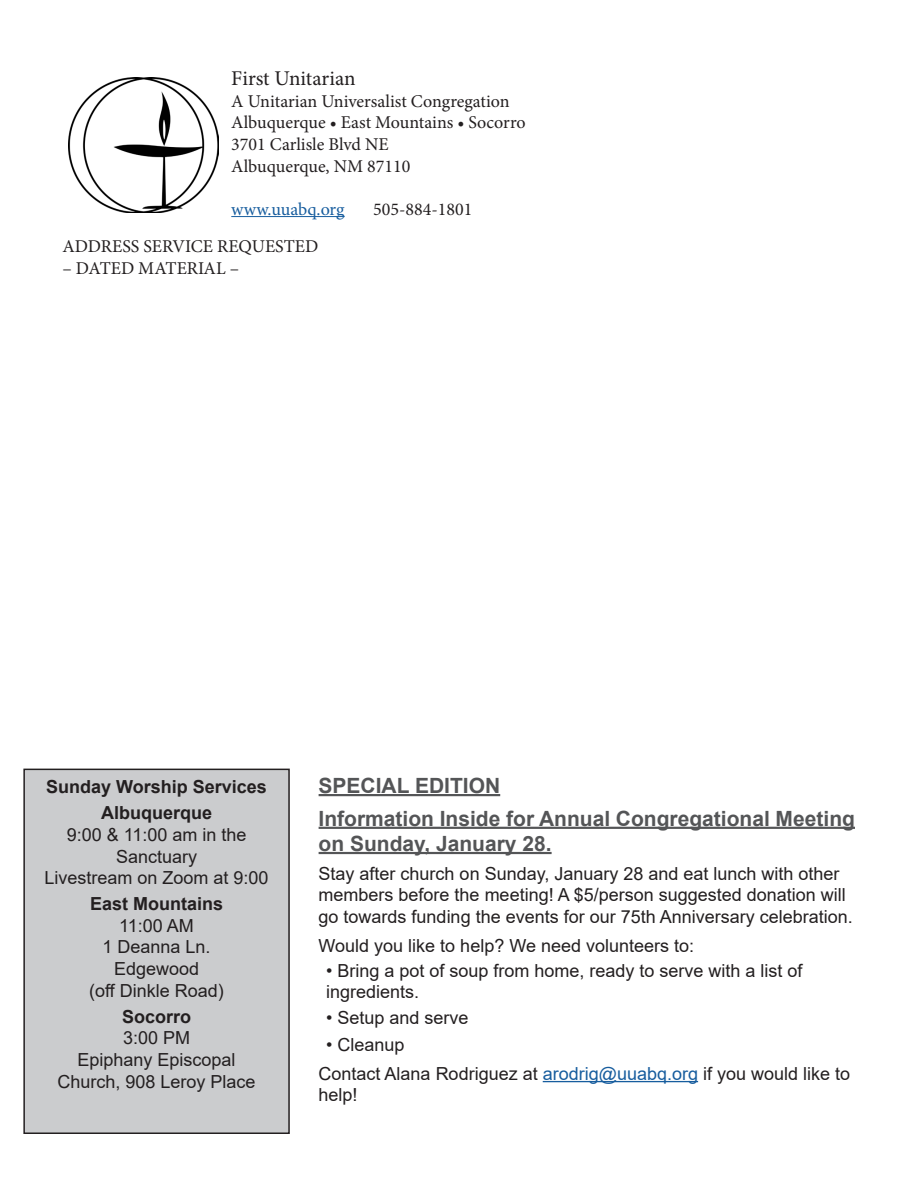
<style>
.page{position:relative;width:918px;height:1188px;background:#fff}
.page>*{position:absolute;margin:0;border:0;box-sizing:border-box;transform-origin:0 0}
.t1{font:700 21px/25.2px "Arial";color:#545557}
.t2{font:21px "Minion Pro";letter-spacing:-.005em;color:#231f20}
.t3{font:18px/21.6px "Arial";color:#231f20}
.t4{font:18px "Minion Pro";color:#231f20}
.t5{font:700 18px "Arial";color:#231f20}
.t6{font:18px "Minion Pro";letter-spacing:-.005em;color:#175d9e}
.s1{color:#175d9e}
</style>
<div class="page">
<div style="left:24px;top:769px;width:265px;height:364px;background:#cbccce"></div>
<div style="left:23px;top:769px;width:267px;height:365px;border:2px solid #231f20"></div>
<img style="left:68px;top:78px;width:150px;height:135px">
<hr style="left:231px;top:216px;width:114px;height:1px;background:#175d9e">
<hr style="left:319px;top:794px;width:181px;height:2px;background:#545557">
<hr style="left:319px;top:827px;width:536px;height:2px;background:#545557">
<hr style="left:319px;top:852px;width:233px;height:2px;background:#545557">
<hr style="left:543px;top:1081px;width:155px;height:1px;background:#175d9e">
<p class="t2" style="left:231px;top:64px;width:126px">First Unitarian</p>
<p class="t4" style="left:231px;top:89px;width:280px">A Unitarian Universalist Congregation</p>
<p class="t4" style="left:231px;top:111px;width:296px">Albuquerque • East Mountains • Socorro</p>
<p class="t4" style="left:231px;top:132px;width:159px">3701 Carlisle Blvd NE</p>
<p class="t4" style="left:231px;top:154px;width:181px">Albuquerque, NM 87110</p>
<p class="t6" style="left:231px;top:197px;width:115px">www.uuabq.org</p>
<p class="t4" style="left:373px;top:197px;width:101px">505-884-1801</p>
<p class="t4" style="left:62px;top:235px;width:257px">ADDRESS SERVICE REQUESTED</p>
<p class="t4" style="left:62px;top:256px;width:178px">– DATED MATERIAL –</p>
<p class="t5" style="left:46px;top:774px;width:222px">Sunday Worship Services</p>
<p class="t5" style="left:101px;top:800px;width:113px">Albuquerque</p>
<p class="t3" style="left:67px;top:824px;width:181px;text-align:center">9:00 &amp; 11:00 am in the<br>Sanctuary</p>
<p class="t3" style="left:45px;top:867px;width:226px">Livestream on Zoom at 9:00</p>
<p class="t5" style="left:90px;top:891px;width:135px">East Mountains</p>
<p class="t3" style="left:119px;top:915px;width:76px">11:00 AM</p>
<p class="t3" style="left:103px;top:936px;width:110px">1 Deanna Ln.</p>
<p class="t3" style="left:114px;top:958px;width:87px">Edgewood</p>
<p class="t3" style="left:89px;top:979px;width:136px">(off Dinkle Road)</p>
<p class="t5" style="left:122px;top:1004px;width:71px">Socorro</p>
<p class="t3" style="left:123px;top:1027px;width:69px">3:00 PM</p>
<p class="t3" style="left:58px;top:1049px;width:200px;text-align:center">Epiphany Episcopal<br>Church, 908 Leroy Place</p>
<p class="t1" style="left:319px;top:773px;width:183px">SPECIAL EDITION</p>
<p class="t1" style="left:319px;top:806px;width:538px">Information Inside for Annual Congregational Meeting on Sunday, January 28.</p>
<p class="t3" style="left:319px;top:863px;width:536px">Stay after church on Sunday, January 28 and eat lunch with other members before the meeting! A $5/person suggested donation will go towards funding the events for our 75th Anniversary celebration.</p>
<p class="t3" style="left:319px;top:935px;width:377px">Would you like to help? We need volunteers to:</p>
<p class="t3" style="left:326px;top:960px;width:478px">• Bring a pot of soup from home, ready to serve with a list of ingredients.</p>
<p class="t3" style="left:326px;top:1007px;width:144px">• Setup and serve</p>
<p class="t3" style="left:326px;top:1033px;width:80px">• Cleanup</p>
<p class="t3" style="left:319px;top:1062px;width:533px">Contact Alana Rodriguez at <span class="s1">arodrig@uuabq.org</span> if you would like to help!</p>
</div>
